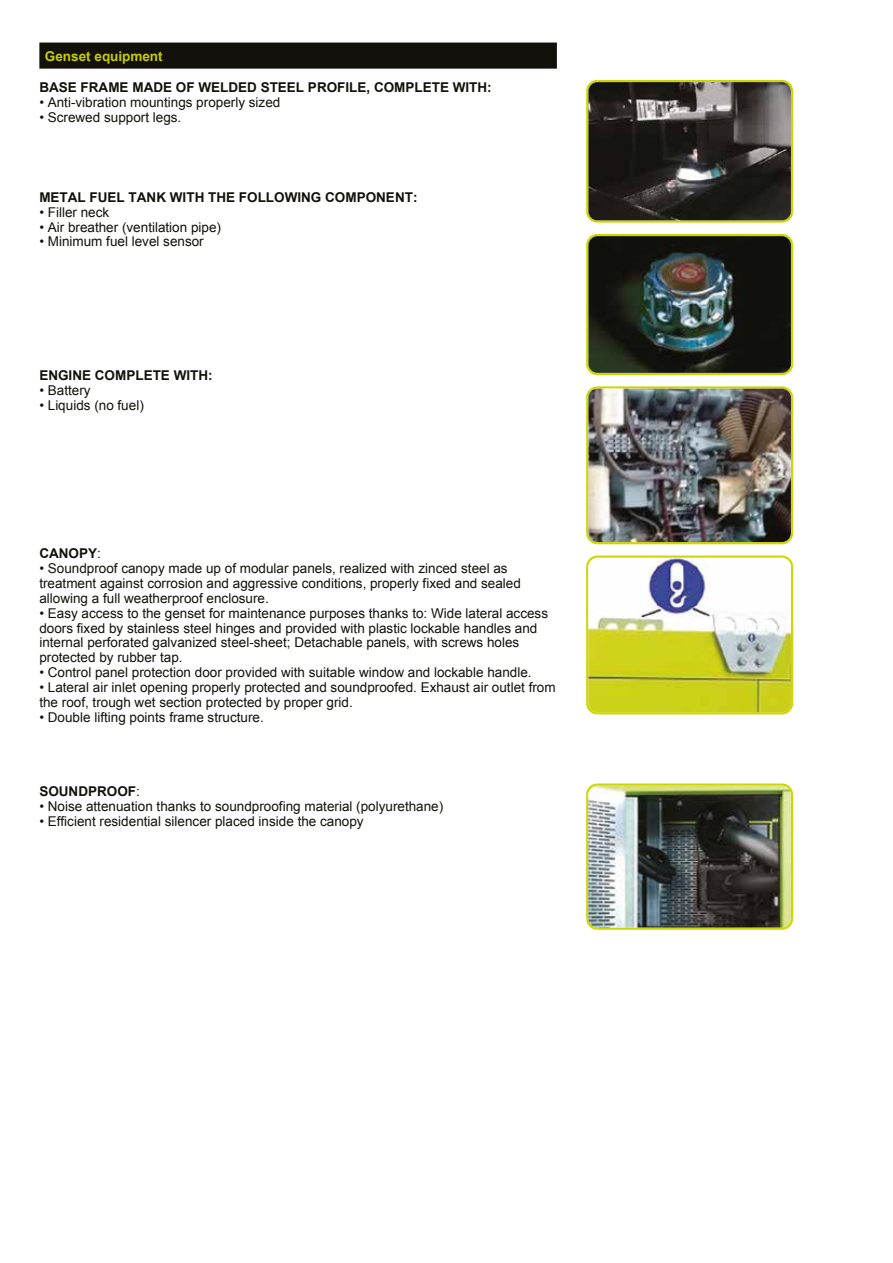
<style>
.page{position:relative;width:893px;height:1263px;background:#fff}
.page>*{position:absolute;margin:0;border:0;box-sizing:border-box;transform-origin:0 0}
.t1{font:13.5px/14.9px "Arial";color:#12110b}
.t2{font:700 13.5px "Arial";color:#12110b}
.t3{font:700 13.5px "Arial";color:#c9cd00}
.s1{font-weight:400}
</style>
<div class="page">
<div style="left:39px;top:43px;width:518px;height:26px;background:#12110b"></div>
<svg style="left:586px;top:80px;width:207px;height:143px;background:#ccd327"></svg>
<img style="left:588px;top:82px;width:203px;height:138px">
<svg style="left:586px;top:234px;width:207px;height:141px"></svg>
<img style="left:588px;top:236px;width:203px;height:137px">
<svg style="left:586px;top:386px;width:207px;height:158px;background:#d0d72c"></svg>
<img style="left:588px;top:389px;width:203px;height:153px">
<svg style="left:586px;top:555px;width:207px;height:159px;background:#d6dd32"></svg>
<img style="left:588px;top:558px;width:203px;height:154px">
<svg style="left:586px;top:783px;width:207px;height:147px;background:#cfd639"></svg>
<img style="left:588px;top:786px;width:203px;height:141px">
<p class="t3" style="left:45px;top:47px;width:119px">Genset equipment</p>
<p class="t2" style="left:39px;top:79px;width:454px">BASE FRAME MADE OF WELDED STEEL PROFILE, COMPLETE WITH:</p>
<p class="t1" style="left:39px;top:95px;width:242px">• Anti-vibration mountings properly sized</p>
<p class="t1" style="left:39px;top:110px;width:143px">• Screwed support legs.</p>
<p class="t2" style="left:39px;top:188px;width:380px">METAL FUEL TANK WITH THE FOLLOWING COMPONENT:</p>
<p class="t1" style="left:39px;top:205px;width:71px">• Filler neck</p>
<p class="t1" style="left:39px;top:219px;width:183px">• Air breather (ventilation pipe)</p>
<p class="t1" style="left:39px;top:234px;width:166px">• Minimum fuel level sensor</p>
<p class="t2" style="left:39px;top:366px;width:175px">ENGINE COMPLETE WITH:</p>
<p class="t1" style="left:39px;top:383px;width:53px">• Battery</p>
<p class="t1" style="left:39px;top:398px;width:106px">• Liquids (no fuel)</p>
<p class="t2" style="left:39px;top:544px;width:63px">CANOPY<span class="s1">:</span></p>
<p class="t1" style="left:39px;top:561px;width:483px">• Soundproof canopy made up of modular panels, realized with zinced steel as treatment against corrosion and aggressive conditions, properly fixed and sealed allowing a full weatherproof enclosure.</p>
<p class="t1" style="left:39px;top:606px;width:510px">• Easy access to the genset for maintenance purposes thanks to: Wide lateral access doors fixed by stainless steel hinges and provided with plastic lockable handles and internal perforated galvanized steel-sheet; Detachable panels, with screws holes protected by rubber tap.</p>
<p class="t1" style="left:39px;top:665px;width:494px">• Control panel protection door provided with suitable window and lockable handle.</p>
<p class="t1" style="left:39px;top:680px;width:518px">• Lateral air inlet opening properly protected and soundproofed. Exhaust air outlet from the roof, trough wet section protected by proper grid.</p>
<p class="t1" style="left:39px;top:710px;width:226px">• Double lifting points frame structure.</p>
<p class="t2" style="left:39px;top:782px;width:102px">SOUNDPROOF<span class="s1">:</span></p>
<p class="t1" style="left:39px;top:799px;width:405px">• Noise attenuation thanks to soundproofing material (polyurethane)</p>
<p class="t1" style="left:39px;top:813px;width:326px">• Efficient residential silencer placed inside the canopy</p>
</div>
